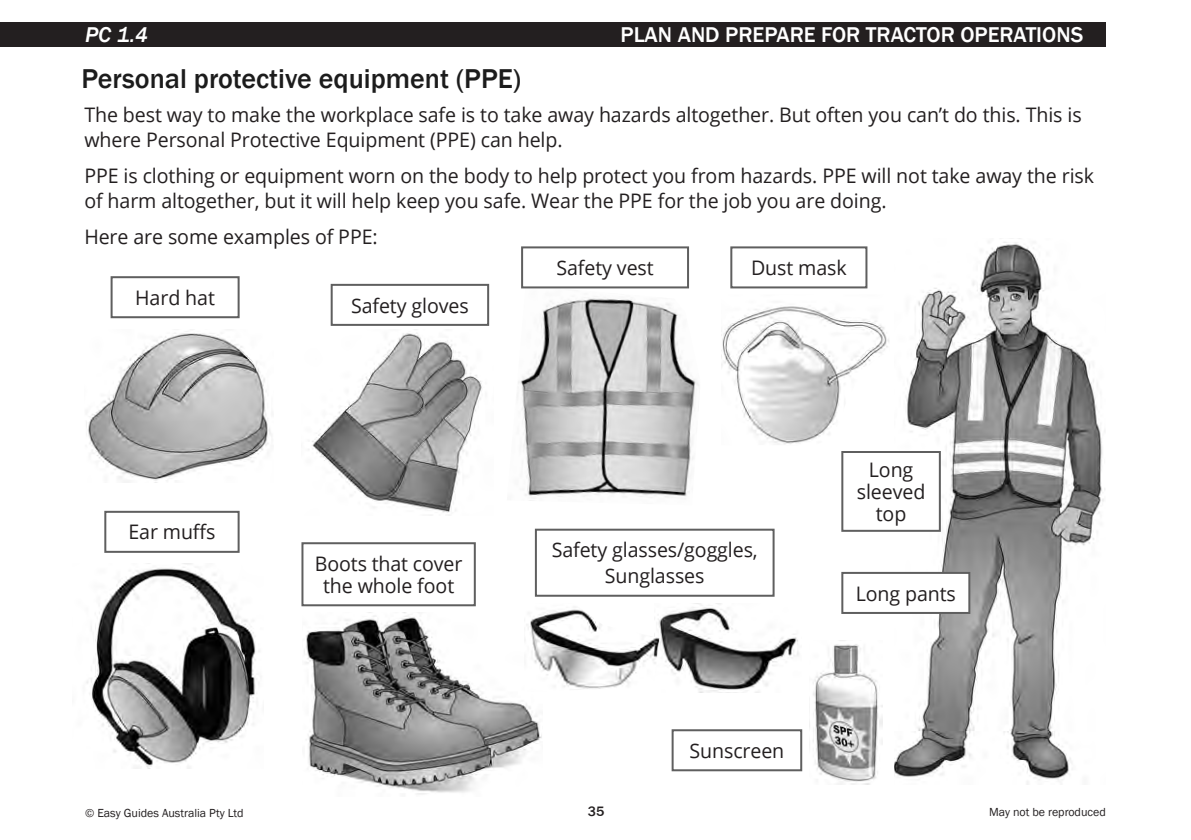
<style>
.page{position:relative;width:1191px;height:840px;background:#fff}
.page>*{position:absolute;margin:0;border:0;box-sizing:border-box;transform-origin:0 0}
.Heading_2{font:500 28px "Franklin Gothic";color:#1c1c1c}
.t1{font:500 22px "Franklin Gothic";color:#fff}
.Performance_Criteria{font:italic 500 22px "Franklin Gothic";color:#fff}
.Body_text{font:20px/24.8px "Open Sans";letter-spacing:-.005em;color:#231f20}
.Caption_Text{font:20px/22px "Open Sans";letter-spacing:-.005em;color:#231f20;text-align:center}
.t2{font:500 14px "Franklin Gothic";color:#231f20}
.t3{font:12px "Franklin Gothic";color:#231f20}
</style>
<div class="page">
<div style="left:0;top:23px;width:1106px;height:24px;background:#231f20"></div>
<img style="left:809px;top:640px;width:73px;height:144px">
<img style="left:304px;top:612px;width:238px;height:183px">
<img style="left:894px;top:242px;width:211px;height:541px">
<img style="left:721px;top:306px;width:168px;height:139px">
<img style="left:86px;top:563px;width:174px;height:205px">
<img style="left:308px;top:329px;width:174px;height:184px">
<img style="left:86px;top:333px;width:185px;height:149px">
<img style="left:517px;top:288px;width:182px;height:213px">
<div style="left:111px;top:276px;width:129px;height:42px;border:2px solid #5f5f5f"></div>
<div style="left:331px;top:284px;width:158px;height:42px;border:2px solid #5f5f5f"></div>
<div style="left:521px;top:246px;width:168px;height:42px;border:2px solid #5f5f5f"></div>
<div style="left:301px;top:542px;width:175px;height:64px;border:2px solid #5f5f5f"></div>
<div style="left:104px;top:510px;width:136px;height:42px;border:2px solid #5f5f5f"></div>
<div style="left:842px;top:451px;width:98px;height:79px;background:#fff"></div>
<div style="left:841px;top:450px;width:100px;height:81px;border:2px solid #5f5f5f"></div>
<div style="left:671px;top:728px;width:131px;height:42px;border:2px solid #5f5f5f"></div>
<div style="left:535px;top:528px;width:239px;height:68px;border:2px solid #5f5f5f"></div>
<div style="left:730px;top:246px;width:137px;height:42px;border:2px solid #5f5f5f"></div>
<div style="left:842px;top:572px;width:127px;height:40px;background:#fff"></div>
<div style="left:841px;top:571px;width:129px;height:42px;border:2px solid #5f5f5f"></div>
<img style="left:660px;top:603px;width:139px;height:89px">
<img style="left:524px;top:609px;width:136px;height:82px">
<p class="Performance_Criteria" style="left:85px;top:22px;width:64px">PC 1.4</p>
<p class="Heading_2" style="left:81px;top:61px;width:441px">Personal protective equipment (PPE)</p>
<p class="t1" style="left:620px;top:21px;width:464px">PLAN AND PREPARE FOR TRACTOR OPERATIONS</p>
<p class="Body_text" style="left:84px;top:102px;width:999px">The best way to make the workplace safe is to take away hazards altogether. But often you can’t do this. This is where Personal Protective Equipment (PPE) can help.</p>
<p class="Body_text" style="left:84px;top:163px;width:1011px">PPE is clothing or equipment worn on the body to help protect you from hazards. PPE will not take away the risk of harm altogether, but it will help keep you safe. Wear the PPE for the job you are doing.</p>
<p class="Body_text" style="left:84px;top:224px;width:295px">Here are some examples of PPE:</p>
<p class="Caption_Text" style="left:135px;top:286px;width:81px">Hard hat</p>
<p class="Caption_Text" style="left:351px;top:293px;width:119px">Safety gloves</p>
<p class="Caption_Text" style="left:128px;top:520px;width:89px">Ear muffs</p>
<p class="Caption_Text" style="left:315px;top:551px;width:149px">Boots that cover the whole foot</p>
<p class="Caption_Text" style="left:556px;top:256px;width:99px">Safety vest</p>
<p class="Caption_Text" style="left:751px;top:256px;width:97px">Dust mask</p>
<p class="Caption_Text" style="left:551px;top:536px;width:208px;line-height:26px">Safety glasses/goggles,<br>Sunglasses</p>
<p class="Caption_Text" style="left:689px;top:738px;width:96px">Sunscreen</p>
<p class="Caption_Text" style="left:857px;top:458px;width:70px">Long sleeved top</p>
<p class="Caption_Text" style="left:855px;top:581px;width:102px">Long pants</p>
<p class="t3" style="left:85px;top:805px;width:160px">© Easy Guides Australia Pty Ltd</p>
<p class="t2" style="left:588px;top:802px;width:18px">35</p>
<p class="t3" style="left:989px;top:804px;width:118px">May not be reproduced</p>
</div>
